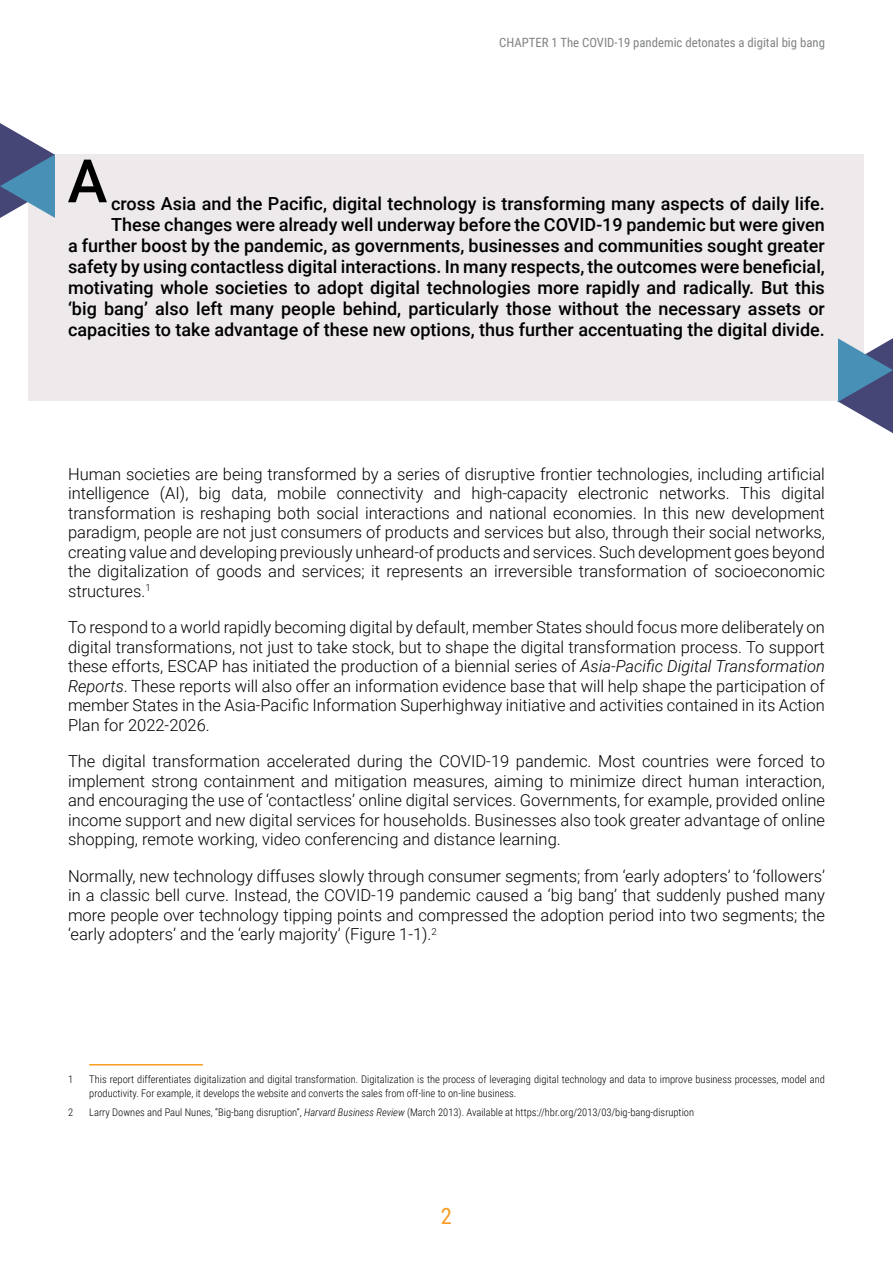
<style>
.page{position:relative;width:893px;height:1263px;background:#fff}
.page>*{position:absolute;margin:0;border:0;box-sizing:border-box;transform-origin:0 0}
.t1{font:500 60px "Roboto";color:#000}
.t2{font:22.5px "Roboto Condensed";color:#f99d24}
.t3{font:500 18px/21px "Roboto";color:#000;text-align:right}
.t4{font:300 16.5px/19.5px "Roboto";color:#000;text-align:justify}
.t5{font:12.75px "Roboto Condensed";color:#808284}
.t6{font:300 10.5px/13.5px "Roboto Condensed";color:#000}
.s1{font-style:italic}
</style>
<div class="page">
<div style="left:29px;top:154px;width:835px;height:247px;background:#eeeaeb"></div>
<svg style="left:837px;top:338px;width:56px;height:95px"></svg>
<div style="left:804px;top:338px;width:34px;height:63px;background:#eeeaeb"></div>
<svg style="left:0;top:123px;width:55px;height:95px"></svg>
<hr style="left:89px;top:1064px;width:114px;height:1px;background:#f99d24">
<p class="t5" style="left:499px;top:33px;width:327px">CHAPTER 1 The COVID-19 pandemic detonates a digital big bang</p>
<h1 class="t1" style="left:68px;top:139px;width:41px">A</h1>
<p class="t3" style="left:68px;top:192px;width:758px">cross Asia and the Pacific, digital technology is transforming many aspects of daily life.<br>These changes were already well underway before the COVID-19 pandemic but were given<br>a further boost by the pandemic, as governments, businesses and communities sought greater safety by using contactless digital interactions. In many respects, the outcomes were beneficial, motivating whole societies to adopt digital technologies more rapidly and radically. But this ‘big bang’ also left many people behind, particularly those without the necessary assets or capacities to take advantage of these new options, thus further accentuating the digital divide.</p>
<p class="t4" style="left:68px;top:464px;width:758px">Human societies are being transformed by a series of disruptive frontier technologies, including artificial intelligence (AI), big data, mobile connectivity and high-capacity electronic networks. This digital transformation is reshaping both social interactions and national economies. In this new development paradigm, people are not just consumers of products and services but also, through their social networks, creating value and developing previously unheard-of products and services. Such development goes beyond the digitalization of goods and services; it represents an irreversible transformation of socioeconomic structures.<sup>1</sup></p>
<p class="t4" style="left:68px;top:617px;width:758px">To respond to a world rapidly becoming digital by default, member States should focus more deliberately on digital transformations, not just to take stock, but to shape the digital transformation process. To support these efforts, ESCAP has initiated the production of a biennial series of <span class="s1">Asia-Pacific Digital Transformation Reports</span>. These reports will also offer an information evidence base that will help shape the participation of member States in the Asia-Pacific Information Superhighway initiative and activities contained in its Action Plan for 2022-2026.</p>
<p class="t4" style="left:68px;top:751px;width:758px">The digital transformation accelerated during the COVID-19 pandemic. Most countries were forced to implement strong containment and mitigation measures, aiming to minimize direct human interaction, and encouraging the use of ‘contactless’ online digital services. Governments, for example, provided online income support and new digital services for households. Businesses also took greater advantage of online shopping, remote working, video conferencing and distance learning.</p>
<p class="t4" style="left:68px;top:866px;width:758px">Normally, new technology diffuses slowly through consumer segments; from ‘early adopters’ to ‘followers’ in a classic bell curve. Instead, the COVID-19 pandemic caused a ‘big bang’ that suddenly pushed many more people over technology tipping points and compressed the adoption period into two segments; the ‘early adopters’ and the ‘early majority’ (Figure 1-1).<sup>2</sup></p>
<p class="t6" style="left:68px;top:1072px;width:7px">1</p>
<p class="t6" style="left:89px;top:1072px;width:737px">This report differentiates digitalization and digital transformation. Digitalization is the process of leveraging digital technology and data to improve business processes, model and productivity. For example, it develops the website and converts the sales from off-line to on-line business.</p>
<p class="t6" style="left:68px;top:1105px;width:7px">2</p>
<p class="t6" style="left:89px;top:1105px;width:606px">Larry Downes and Paul Nunes, “Big-bang disruption”, <span class="s1">Harvard Business Review</span> (March 2013). Available at https://hbr.org/2013/03/big-bang-disruption</p>
<h2 class="t2" style="left:441px;top:1200px;width:13px">2</h2>
</div>
